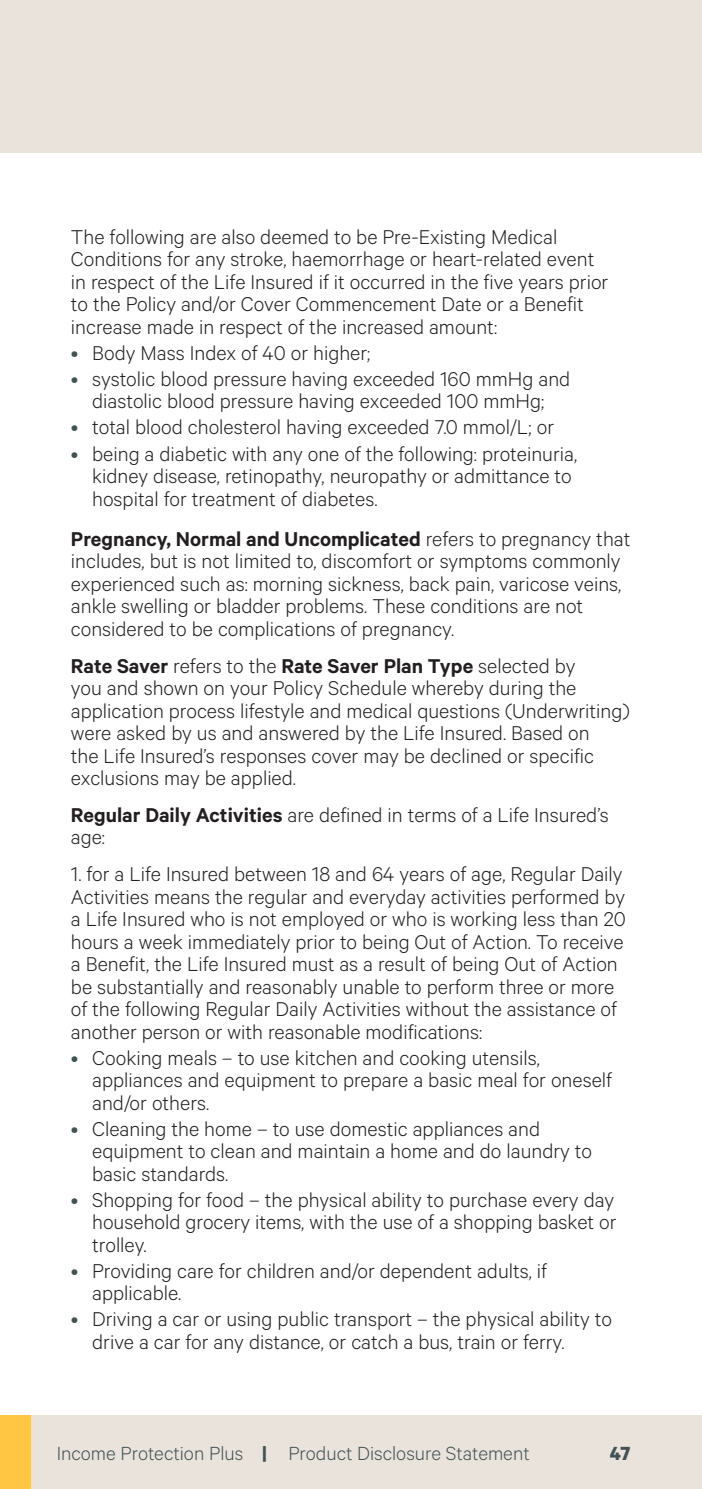
<style>
.page{position:relative;width:702px;height:1489px;background:#fff}
.page>*{position:absolute;margin:0;border:0;box-sizing:border-box;transform-origin:0 0}
.t1{font:300 22.5px/22.5px "Calibre";color:#231f20}
.t2{font:300 21.5px "Calibre";color:#425254}
.t3{font:700 21.5px "Calibre";color:#425254}
.s1{color:#425254}
.s2{font-weight:600}
.s3{font-weight:700}
</style>
<div class="page">
<div style="left:0;top:0;width:702px;height:153px;background:#eae3dc"></div>
<div style="left:0;top:1414px;width:702px;height:74px;background:#eae3dc"></div>
<div style="left:0;top:1414px;width:30px;height:74px;background:#ffc643"></div>
<p class="t1" style="left:71px;top:224px;width:539px">The following are also deemed to be Pre-Existing Medical Conditions for any stroke, haemorrhage or heart-related event in respect of the Life Insured if it occurred in the five years prior to the Policy and/or Cover Commencement Date or a Benefit increase made in respect of the increased amount:</p>
<p class="t1" style="left:71px;top:340px;width:301px"><span class="s1">•</span> Body Mass Index of 40 or higher;</p>
<p class="t1" style="left:71px;top:366px;width:501px;text-align:center"><span class="s1">•</span> systolic blood pressure having exceeded 160 mmHg and diastolic blood pressure having exceeded 100 mmHg;</p>
<p class="t1" style="left:71px;top:415px;width:484px"><span class="s1">•</span> total blood cholesterol having exceeded 7.0 mmol/L; or</p>
<p class="t1" style="left:92px;top:441px;width:486px;text-indent:-21px"><span class="s1">•</span> being a diabetic with any one of the following: proteinuria, kidney disease, retinopathy, neuropathy or admittance to hospital for treatment of diabetes.</p>
<p class="t1" style="left:71px;top:526px;width:561px"><span class="s2">Pregnancy, Normal and Uncomplicated</span> refers to pregnancy that includes, but is not limited to, discomfort or symptoms commonly experienced such as: morning sickness, back pain, varicose veins, ankle swelling or bladder problems. These conditions are not considered to be complications of pregnancy.</p>
<p class="t1" style="left:71px;top:653px;width:560px"><span class="s2">Rate Saver</span> refers to the <span class="s2">Rate Saver Plan Type</span> selected by<br>you and shown on your Policy Schedule whereby during the application process lifestyle and medical questions (Underwriting) were asked by us and answered by the Life Insured. Based on<br>the Life Insured’s responses cover may be declined or specific exclusions may be applied.</p>
<p class="t1" style="left:71px;top:802px;width:539px"><span class="s2">Regular Daily Activities</span> are defined in terms of a Life Insured’s age:</p>
<p class="t1" style="left:71px;top:861px;width:556px">1. for a Life Insured between 18 and 64 years of age, Regular Daily Activities means the regular and everyday activities performed by a Life Insured who is not employed or who is working less than 20 hours a week immediately prior to being Out of Action. To receive a Benefit, the Life Insured must as a result of being Out of Action be substantially and reasonably unable to perform three or more of the following Regular Daily Activities without the assistance of another person or with reasonable modifications:</p>
<p class="t1" style="left:92px;top:1045px;width:521px;text-indent:-21px"><span class="s1">•</span> Cooking meals – to use kitchen and cooking utensils, appliances and equipment to prepare a basic meal for oneself and/or others.</p>
<p class="t1" style="left:92px;top:1116px;width:501px;text-indent:-21px"><span class="s1">•</span> Cleaning the home – to use domestic appliances and equipment to clean and maintain a home and do laundry to basic standards.</p>
<p class="t1" style="left:92px;top:1187px;width:526px;text-align:justify;text-indent:-21px"><span class="s1">•</span> Shopping for food – the physical ability to purchase every day household grocery items, with the use of a shopping basket or trolley.</p>
<p class="t1" style="left:92px;top:1258px;width:456px;text-indent:-21px"><span class="s1">•</span> Providing care for children and/or dependent adults, if applicable.</p>
<p class="t1" style="left:92px;top:1306px;width:521px;text-indent:-21px"><span class="s1">•</span> Driving a car or using public transport – the physical ability to drive a car for any distance, or catch a bus, train or ferry.</p>
<p class="t2" style="left:57px;top:1440px;width:474px">Income Protection Plus <span class="s3">|</span> Product Disclosure Statement</p>
<p class="t3" style="left:609px;top:1439px;width:22px">47</p>
</div>
